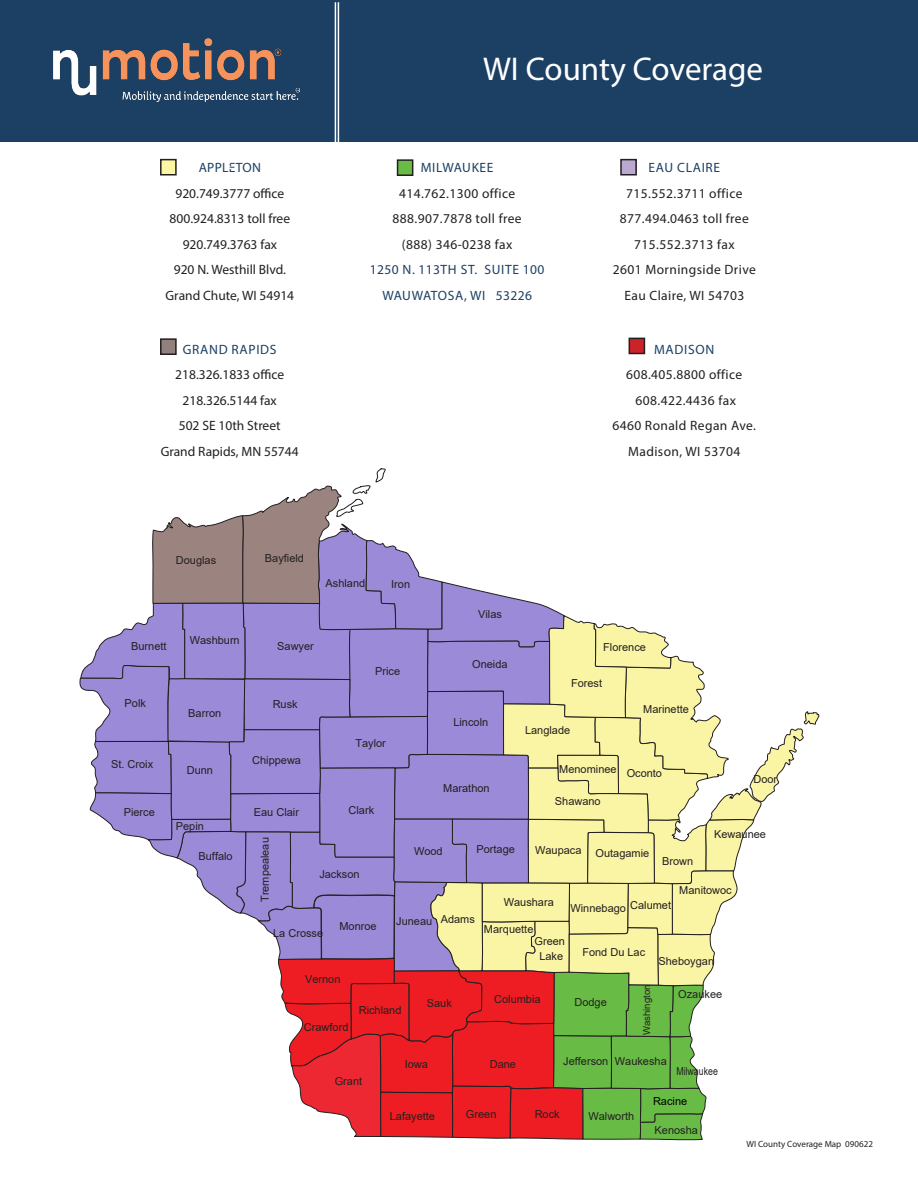
<style>
.page{position:relative;width:918px;height:1188px;background:#fff}
.page>*{position:absolute;margin:0;border:0;box-sizing:border-box;transform-origin:0 0}
.t1{font:33px "Myriad Pro";color:#fff}
.t2{font:13.5px "Myriad Pro";letter-spacing:.03em;color:#231f20}
.t3{font:13.5px "Myriad Pro";color:#231f20}
.t4{font:13.5px "Myriad Pro";letter-spacing:.05em;color:#1b4064}
.t5{font:13.5px "Myriad Pro";letter-spacing:.03em;color:#1b4064}
.t6{font:13.5px "Myriad Pro";letter-spacing:.02em;color:#1b4064}
.t7{font:10.95px/15px "Arial";color:#231f20;text-align:center}
.t8{font:10.95px "Arial";color:#231f20;scale:.8 1}
.t9{font:10.95px "Arial";color:#000}
.t10{font:9.6px "Arial";color:#231f20}
.t11{font:9px "Myriad Pro";color:#231f20}
</style>
<div class="page">
<div style="left:0;top:0;width:918px;height:141px;background:#1b4064"></div>
<hr style="left:338px;top:2px;width:1px;height:160px;background:#fff">
<hr style="left:335px;top:2px;width:1px;height:160px;background:#fff">
<img style="left:54px;top:39px;width:246px;height:63px">
<div style="left:161px;top:160px;width:15px;height:15px;background:#fbf6a4"></div>
<div style="left:160px;top:159px;width:17px;height:17px;border:2px solid #231f20"></div>
<div style="left:398px;top:160px;width:15px;height:15px;background:#68bc45"></div>
<div style="left:397px;top:159px;width:16px;height:17px;border:2px solid #231f20"></div>
<div style="left:161px;top:339px;width:15px;height:15px;background:#90817e"></div>
<div style="left:160px;top:338px;width:17px;height:17px;border:2px solid #231f20"></div>
<div style="left:621px;top:160px;width:15px;height:15px;background:#bba9d1"></div>
<div style="left:620px;top:159px;width:17px;height:17px;border:2px solid #231f20"></div>
<div style="left:629px;top:338px;width:15px;height:15px;background:#cc2229"></div>
<div style="left:629px;top:338px;width:16px;height:16px;border:2px solid #231f20"></div>
<svg style="left:79px;top:468px;width:741px;height:673px"></svg>
<p class="t6" style="left:199px;top:159px;width:64px">APPLETON</p>
<p class="t3" style="left:175px;top:185px;width:110px">920.749.3777 office</p>
<p class="t3" style="left:170px;top:210px;width:122px">800.924.8313 toll free</p>
<p class="t3" style="left:183px;top:236px;width:96px">920.749.3763 fax</p>
<p class="t3" style="left:174px;top:261px;width:114px">920 N. Westhill Blvd.</p>
<p class="t3" style="left:166px;top:287px;width:130px">Grand Chute, WI 54914</p>
<p class="t4" style="left:183px;top:341px;width:95px">GRAND RAPIDS</p>
<p class="t3" style="left:175px;top:366px;width:110px">218.326.1833 office</p>
<p class="t3" style="left:183px;top:392px;width:96px">218.326.5144 fax</p>
<p class="t3" style="left:179px;top:417px;width:103px">502 SE 10th Street</p>
<p class="t3" style="left:161px;top:443px;width:140px">Grand Rapids, MN 55744</p>
<p class="t1" style="left:483px;top:49px;width:282px">WI County Coverage</p>
<p class="t4" style="left:421px;top:159px;width:74px">MILWAUKEE</p>
<p class="t2" style="left:399px;top:185px;width:118px">414.762.1300 office</p>
<p class="t2" style="left:393px;top:210px;width:130px">888.907.7878 toll free</p>
<p class="t2" style="left:402px;top:236px;width:112px">(888) 346-0238 fax</p>
<p class="t4" style="left:370px;top:261px;width:176px">1250 N. 113TH ST. SUITE 100</p>
<p class="t5" style="left:382px;top:287px;width:151px">WAUWATOSA, WI 53226</p>
<p class="t4" style="left:649px;top:159px;width:73px">EAU CLAIRE</p>
<p class="t2" style="left:626px;top:185px;width:118px">715.552.3711 office</p>
<p class="t2" style="left:620px;top:210px;width:130px">877.494.0463 toll free</p>
<p class="t2" style="left:634px;top:236px;width:102px">715.552.3713 fax</p>
<p class="t2" style="left:613px;top:261px;width:145px">2601 Morningside Drive</p>
<p class="t2" style="left:624px;top:287px;width:122px">Eau Claire, WI 54703</p>
<p class="t4" style="left:654px;top:341px;width:62px">MADISON</p>
<p class="t2" style="left:626px;top:366px;width:118px">608.405.8800 office</p>
<p class="t2" style="left:636px;top:392px;width:102px">608.422.4436 fax</p>
<p class="t2" style="left:612px;top:417px;width:145px">6460 Ronald Regan Ave.</p>
<p class="t2" style="left:628px;top:443px;width:114px">Madison, WI 53704</p>
<p class="t7" style="left:176px;top:553px;width:42px">Douglas</p>
<p class="t7" style="left:265px;top:551px;width:41px">Bayfield</p>
<p class="t7" style="left:326px;top:576px;width:41px">Ashland</p>
<p class="t7" style="left:391px;top:577px;width:20px">Iron</p>
<p class="t7" style="left:478px;top:607px;width:25px">Vilas</p>
<p class="t7" style="left:131px;top:638px;width:37px">Burnett</p>
<p class="t7" style="left:190px;top:633px;width:52px">Washburn</p>
<p class="t7" style="left:277px;top:638px;width:38px">Sawyer</p>
<p class="t7" style="left:603px;top:639px;width:44px">Florence</p>
<p class="t7" style="left:375px;top:663px;width:27px">Price</p>
<p class="t7" style="left:472px;top:657px;width:37px">Oneida</p>
<p class="t7" style="left:571px;top:675px;width:33px">Forest</p>
<p class="t7" style="left:125px;top:696px;width:23px">Polk</p>
<p class="t7" style="left:188px;top:705px;width:34px">Barron</p>
<p class="t7" style="left:273px;top:697px;width:27px">Rusk</p>
<p class="t7" style="left:453px;top:715px;width:36px">Lincoln</p>
<p class="t7" style="left:525px;top:723px;width:47px">Langlade</p>
<p class="t7" style="left:643px;top:702px;width:47px">Marinette</p>
<p class="t7" style="left:355px;top:736px;width:32px">Taylor</p>
<p class="t7" style="left:111px;top:756px;width:44px">St. Croix</p>
<p class="t7" style="left:187px;top:762px;width:28px">Dunn</p>
<p class="t7" style="left:252px;top:753px;width:50px">Chippewa</p>
<p class="t7" style="left:443px;top:780px;width:48px">Marathon</p>
<p class="t7" style="left:559px;top:762px;width:59px">Menominee</p>
<p class="t7" style="left:627px;top:765px;width:37px">Oconto</p>
<p class="t7" style="left:753px;top:772px;width:25px">Door</p>
<p class="t7" style="left:124px;top:804px;width:33px">Pierce</p>
<p class="t7" style="left:254px;top:805px;width:47px">Eau Clair</p>
<p class="t7" style="left:349px;top:803px;width:27px">Clark</p>
<p class="t7" style="left:555px;top:793px;width:47px">Shawano</p>
<p class="t7" style="left:176px;top:819px;width:30px">Pepin</p>
<p class="t7" style="left:199px;top:849px;width:36px">Buffalo</p>
<p class="t7" style="left:258px;top:902px;width:66px;rotate:-90deg">Trempealeau</p>
<p class="t7" style="left:319px;top:867px;width:42px">Jackson</p>
<p class="t7" style="left:273px;top:926px;width:52px">La Crosse</p>
<p class="t7" style="left:339px;top:919px;width:39px">Monroe</p>
<p class="t7" style="left:305px;top:972px;width:37px">Vernon</p>
<p class="t7" style="left:414px;top:844px;width:30px">Wood</p>
<p class="t7" style="left:476px;top:841px;width:40px">Portage</p>
<p class="t7" style="left:535px;top:843px;width:48px">Waupaca</p>
<p class="t7" style="left:596px;top:846px;width:55px">Outagamie</p>
<p class="t7" style="left:662px;top:853px;width:33px">Brown</p>
<p class="t7" style="left:714px;top:827px;width:53px">Kewaunee</p>
<p class="t7" style="left:679px;top:883px;width:54px">Manitowoc</p>
<p class="t7" style="left:396px;top:913px;width:38px">Juneau</p>
<p class="t7" style="left:441px;top:912px;width:36px">Adams</p>
<p class="t7" style="left:504px;top:894px;width:52px">Waushara</p>
<p class="t7" style="left:630px;top:898px;width:42px">Calumet</p>
<p class="t7" style="left:571px;top:901px;width:57px">Winnebago</p>
<p class="t7" style="left:484px;top:922px;width:51px">Marquette</p>
<p class="t7" style="left:535px;top:934px;width:32px">Green<br>Lake</p>
<p class="t7" style="left:582px;top:945px;width:64px">Fond Du Lac</p>
<p class="t7" style="left:659px;top:953px;width:57px">Sheboygan</p>
<p class="t7" style="left:304px;top:1019px;width:46px">Crawford</p>
<p class="t7" style="left:359px;top:1003px;width:44px">Richland</p>
<p class="t7" style="left:427px;top:996px;width:27px">Sauk</p>
<p class="t7" style="left:405px;top:1057px;width:25px">Iowa</p>
<p class="t7" style="left:335px;top:1074px;width:29px">Grant</p>
<p class="t7" style="left:390px;top:1108px;width:47px">Lafayette</p>
<p class="t7" style="left:494px;top:991px;width:48px">Columbia</p>
<p class="t7" style="left:490px;top:1056px;width:28px">Dane</p>
<p class="t10" style="left:640px;top:1035px;width:52px;rotate:-90deg">Washington</p>
<p class="t7" style="left:615px;top:1053px;width:53px">Waukesha</p>
<p class="t7" style="left:574px;top:995px;width:34px">Dodge</p>
<p class="t7" style="left:563px;top:1054px;width:47px">Jefferson</p>
<p class="t7" style="left:678px;top:986px;width:45px">Ozaukee</p>
<p class="t8" style="left:676px;top:1064px;width:53px">Milwaukee</p>
<p class="t9" style="left:653px;top:1094px;width:36px">Racine</p>
<p class="t7" style="left:466px;top:1107px;width:32px">Green</p>
<p class="t7" style="left:535px;top:1107px;width:27px">Rock</p>
<p class="t7" style="left:588px;top:1108px;width:47px">Walworth</p>
<p class="t7" style="left:655px;top:1123px;width:45px">Kenosha</p>
<p class="t11" style="left:746px;top:1138px;width:128px">WI County Coverage Map 090622</p>
</div>
